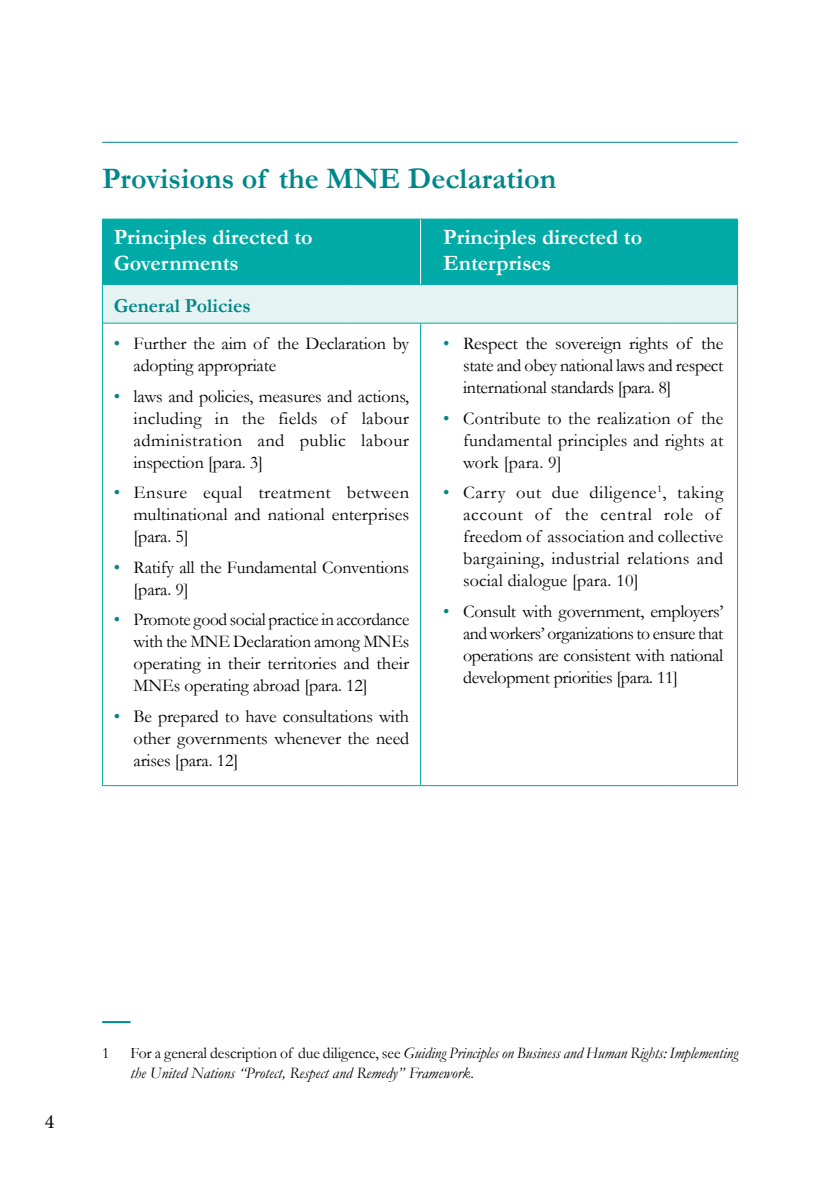
<style>
.page{position:relative;width:840px;height:1191px;background:#fff}
.page>*{position:absolute;margin:0;border:0;box-sizing:border-box;transform-origin:0 0}
.t1{font:700 30px "Garamond";color:#00878a}
.t2{font:700 22px/26.4px "Garamond";color:#fff}
.t3{font:700 20px "Garamond";color:#00878a}
.t4{font:20px "Minion Pro";color:#000}
.t5{font:18px/22px "Garamond";letter-spacing:-.005em;color:#000;text-align:justify}
.t6{font:18px/22px "Garamond";letter-spacing:.015em;color:#000}
.t7{font:italic 16px/19.2px "Garamond";letter-spacing:-.005em;color:#000}
.t8{font:16px "Garamond";color:#000}
.s1{color:#00878a}
.s2{font-style:normal}
</style>
<div class="page">
<hr style="left:102px;top:142px;width:635px;height:1px;background:#00878a">
<div style="left:103px;top:220px;width:633px;height:64px;background:#00aaa7"></div>
<div style="left:102px;top:284px;width:635px;height:39px;background:#e6f3f3"></div>
<hr style="left:420px;top:219px;width:1px;height:65px;background:#fff">
<hr style="left:102px;top:219px;width:247px;height:1px;background:#00aaa7">
<hr style="left:102px;top:219px;width:1px;height:65px;background:#00aaa7">
<hr style="left:349px;top:219px;width:71px;height:1px;background:#00aaa7">
<hr style="left:420px;top:219px;width:246px;height:1px;background:#00aaa7">
<hr style="left:666px;top:219px;width:71px;height:1px;background:#00aaa7">
<hr style="left:665px;top:219px;width:1px;height:65px;background:#00aaa7">
<hr style="left:736px;top:219px;width:1px;height:65px;background:#00aaa7">
<hr style="left:102px;top:284px;width:247px;height:1px;background:#00aaa7">
<hr style="left:102px;top:285px;width:1px;height:38px;background:#00aaa7">
<hr style="left:349px;top:284px;width:71px;height:1px;background:#00aaa7">
<hr style="left:420px;top:284px;width:246px;height:1px;background:#00aaa7">
<hr style="left:666px;top:284px;width:71px;height:1px;background:#00aaa7">
<hr style="left:736px;top:285px;width:1px;height:38px;background:#00aaa7">
<hr style="left:102px;top:323px;width:247px;height:1px;background:#00aaa7">
<hr style="left:102px;top:323px;width:1px;height:462px;background:#00aaa7">
<hr style="left:349px;top:323px;width:71px;height:1px;background:#00aaa7">
<hr style="left:420px;top:323px;width:246px;height:1px;background:#00aaa7">
<hr style="left:420px;top:323px;width:1px;height:462px;background:#00aaa7">
<hr style="left:666px;top:323px;width:71px;height:1px;background:#00aaa7">
<hr style="left:736px;top:323px;width:1px;height:462px;background:#00aaa7">
<hr style="left:102px;top:785px;width:247px;height:1px;background:#00aaa7">
<hr style="left:349px;top:785px;width:71px;height:1px;background:#00aaa7">
<hr style="left:420px;top:785px;width:246px;height:1px;background:#00aaa7">
<hr style="left:666px;top:785px;width:71px;height:1px;background:#00aaa7">
<hr style="left:102px;top:1021px;width:28px;height:2px;background:#00878a">
<h1 class="t1" style="left:102px;top:158px;width:455px">Provisions of the MNE Declaration</h1>
<p class="t2" style="left:114px;top:224px;width:200px">Principles directed to<br>Governments</p>
<p class="t2" style="left:443px;top:224px;width:200px">Principles directed to<br>Enterprises</p>
<p class="t3" style="left:114px;top:292px;width:138px">General Policies</p>
<p class="t5" style="left:133px;top:332px;width:277px;text-indent:-20px"><span class="s1">•</span> Further the aim of the Declaration by adopting appropriate</p>
<p class="t5" style="left:133px;top:384px;width:277px;text-indent:-20px"><span class="s1">•</span> laws and policies, measures and actions, including in the fields of labour administration and public labour inspection [para. 3]</p>
<p class="t5" style="left:133px;top:481px;width:277px;text-indent:-20px"><span class="s1">•</span> Ensure equal treatment between multinational and national enterprises [para. 5]</p>
<p class="t5" style="left:133px;top:555px;width:277px;text-indent:-20px"><span class="s1">•</span> Ratify all the Fundamental Conventions [para. 9]</p>
<p class="t5" style="left:133px;top:608px;width:277px;text-indent:-20px"><span class="s1">•</span> Promote good social practice in accordance with the MNE Declaration among MNEs operating in their territories and their MNEs operating abroad [para. 12]</p>
<p class="t5" style="left:133px;top:704px;width:277px;text-indent:-20px"><span class="s1">•</span> Be prepared to have consultations with other governments whenever the need arises [para. 12]</p>
<p class="t5" style="left:463px;top:332px;width:262px;text-indent:-20px"><span class="s1">•</span> Respect the sovereign rights of the state and obey national laws and respect international standards [para. 8]</p>
<p class="t5" style="left:463px;top:406px;width:261px;text-indent:-20px"><span class="s1">•</span> Contribute to the realization of the fundamental principles and rights at work [para. 9]</p>
<p class="t6" style="left:463px;top:481px;width:262px;text-indent:-20px"><span class="s1">•</span> Carry out due diligence<sup>1</sup>, taking account of the central role of freedom of association and collective bargaining, industrial relations and social dialogue [para. 10]</p>
<p class="t5" style="left:463px;top:599px;width:261px;text-indent:-20px"><span class="s1">•</span> Consult with government, employers’ and workers’ organizations to ensure that operations are consistent with national development priorities [para. 11]</p>
<p class="t4" style="left:45px;top:1108px;width:11px">4</p>
<p class="t8" style="left:102px;top:1042px;width:9px">1</p>
<p class="t7" style="left:130px;top:1043px;width:609px"><span class="s2">For a general description of due diligence, see</span> Guiding Principles on Business and Human Rights: Implementing the United Nations “Protect, Respect and Remedy” Framework<span class="s2">.</span></p>
</div>
